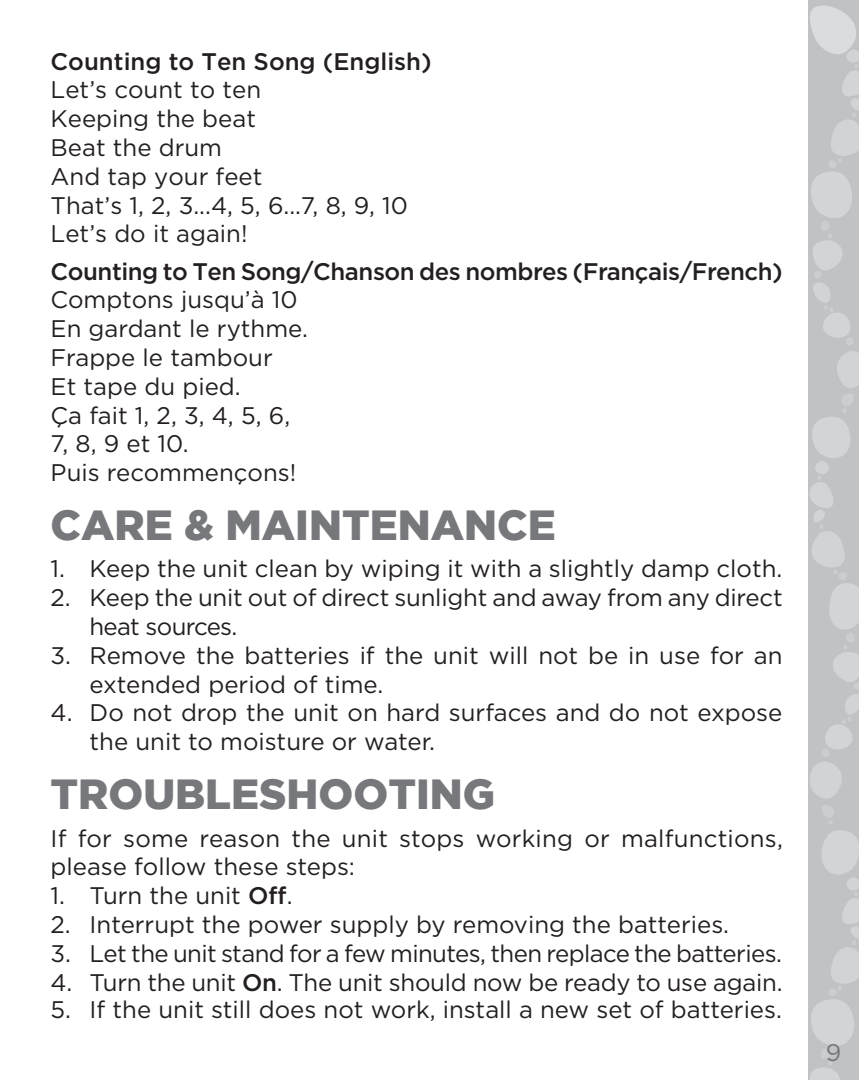
<style>
.page{position:relative;width:859px;height:1080px;background:#fff}
.page>*{position:absolute;margin:0;border:0;box-sizing:border-box;transform-origin:0 0}
.t1{font:900 42px "Gotham";color:#76787b}
.t2{font:24px/28.8px "Gotham HTF";color:#231f20}
.t3{font:24px "Gotham HTF";letter-spacing:-.025em;color:#231f20}
.t4{font:500 24px "Gotham HTF";letter-spacing:-.02em;color:#231f20}
.t5{font:500 24px "Gotham HTF";color:#231f20}
.t6{font:24px "Gotham HTF";color:#76787b}
.s1{font-weight:500}
</style>
<div class="page">
<svg style="left:808px;top:0;width:51px;height:1080px;background:#c7c8ca"></svg>
<p class="t5" style="left:51px;top:47px;width:383px">Counting to Ten Song (English)</p>
<p class="t2" style="left:51px;top:75px;width:359px">Let’s count to ten<br>Keeping the beat<br>Beat the drum<br>And tap your feet<br>That’s 1, 2, 3...4, 5, 6...7, 8, 9, 10<br>Let’s do it again!</p>
<p class="t4" style="left:51px;top:258px;width:734px">Counting to Ten Song/Chanson des nombres (Français/French)</p>
<p class="t2" style="left:51px;top:285px;width:259px">Comptons jusqu’à 10<br>En gardant le rythme.<br>Frappe le tambour<br>Et tape du pied.<br>Ça fait 1, 2, 3, 4, 5, 6,<br>7, 8, 9 et 10.<br>Puis recommençons!</p>
<h1 class="t1" style="left:51px;top:501px;width:507px">CARE &amp; MAINTENANCE</h1>
<p class="t2" style="left:51px;top:554px;width:733px">1. Keep the unit clean by wiping it with a slightly damp cloth.</p>
<p class="t2" style="left:90px;top:583px;width:695px;text-indent:-39px">2. Keep the unit out of direct sunlight and away from any direct heat sources.</p>
<p class="t2" style="left:90px;top:641px;width:694px;text-indent:-39px">3. Remove the batteries if the unit will not be in use for an extended period of time.</p>
<p class="t2" style="left:90px;top:698px;width:694px;text-indent:-39px">4. Do not drop the unit on hard surfaces and do not expose the unit to moisture or water.</p>
<h1 class="t1" style="left:51px;top:770px;width:446px">TROUBLESHOOTING</h1>
<p class="t2" style="left:51px;top:823px;width:734px">If for some reason the unit stops working or malfunctions, please follow these steps:</p>
<p class="t2" style="left:51px;top:881px;width:243px">1. Turn the unit <span class="s1">Off</span>.</p>
<p class="t2" style="left:51px;top:910px;width:680px">2. Interrupt the power supply by removing the batteries.</p>
<p class="t3" style="left:51px;top:940px;width:733px">3. Let the unit stand for a few minutes, then replace the batteries.</p>
<p class="t2" style="left:51px;top:967px;width:733px">4. Turn the unit <span class="s1">On</span>. The unit should now be ready to use again.</p>
<p class="t2" style="left:51px;top:994px;width:733px">5. If the unit still does not work, install a new set of batteries.</p>
<p class="t6" style="left:826px;top:1039px;width:17px">9</p>
</div>
